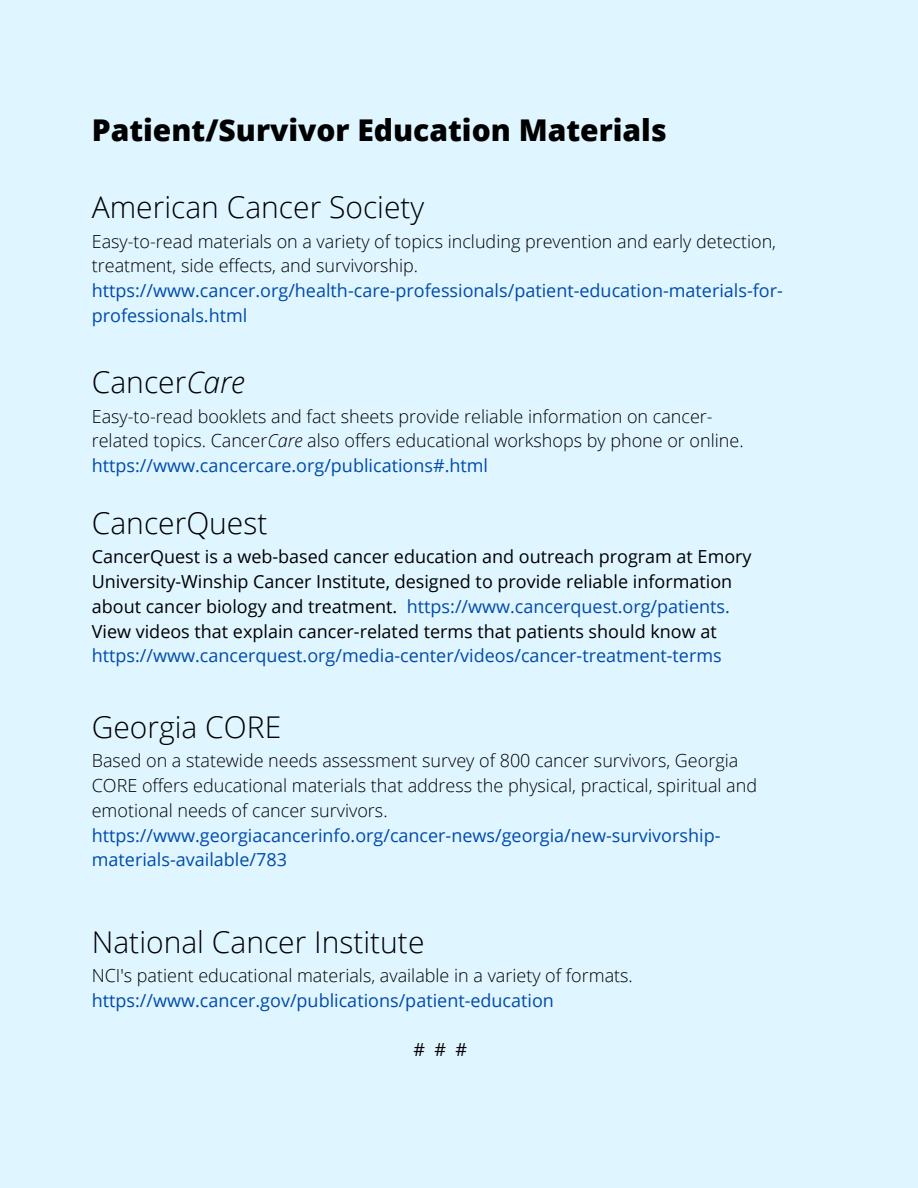
<style>
.page{position:relative;width:918px;height:1188px;background:#dff5ff}
.page>*{position:absolute;margin:0;border:0;box-sizing:border-box;transform-origin:0 0}
.t1{font:300 30px "Open Sans";color:#000}
.t2{font:800 30px "Open Sans";color:#000}
.t3{font:300 18px/24.8px "Open Sans";color:#000}
.t4{font:18px/24.8px "Open Sans";color:#004aad}
.t5{font:18px/24.8px "Open Sans";color:#000}
.s1{font-style:italic}
.s2{font-weight:400;color:#004aad}
.s3{color:#004aad}
</style>
<div class="page">
<h1 class="t2" style="left:92px;top:109px;width:577px">Patient/Survivor Education Materials</h1>
<h1 class="t1" style="left:92px;top:186px;width:334px">American Cancer Society</h1>
<p class="t3" style="left:92px;top:228px;width:686px">Easy-to-read materials on a variety of topics including prevention and early detection, treatment, side effects, and survivorship.</p>
<p class="t4" style="left:92px;top:278px;width:693px">https://www.cancer.org/health-care-professionals/patient-education-materials-for&shy;professionals.html</p>
<h1 class="t1" style="left:92px;top:361px;width:154px">Cancer<span class="s1">Care</span></h1>
<p class="t3" style="left:92px;top:403px;width:653px">Easy-to-read booklets and fact sheets provide reliable information on cancer&shy;related topics. Cancer<span class="s1">Care</span> also offers educational workshops by phone or online. <span class="s2">https://www.cancercare.org/publications#.html</span></p>
<h1 class="t1" style="left:92px;top:502px;width:177px">CancerQuest</h1>
<p class="t5" style="left:92px;top:544px;width:661px">CancerQuest is a web-based cancer education and outreach program at Emory University-Winship Cancer Institute, designed to provide reliable information about cancer biology and treatment. <span class="s3">https://www.cancerquest.org/patients.<br></span>View videos that explain cancer-related terms that patients should know at</p>
<p class="t4" style="left:92px;top:643px;width:631px">https://www.cancerquest.org/media-center/videos/cancer-treatment-terms</p>
<h1 class="t1" style="left:92px;top:706px;width:191px">Georgia CORE</h1>
<p class="t3" style="left:92px;top:748px;width:667px">Based on a statewide needs assessment survey of 800 cancer survivors, Georgia<br>CORE offers educational materials that address the physical, practical, spiritual and emotional needs of cancer survivors.</p>
<p class="t4" style="left:92px;top:822px;width:630px">https://www.georgiacancerinfo.org/cancer-news/georgia/new-survivorship&shy;materials-available/783</p>
<h1 class="t1" style="left:92px;top:921px;width:334px">National Cancer Institute</h1>
<p class="t3" style="left:92px;top:963px;width:543px">NCI's patient educational materials, available in a variety of formats.</p>
<p class="t4" style="left:92px;top:988px;width:464px">https://www.cancer.gov/publications/patient-education</p>
<p class="t5" style="left:414px;top:1037px;width:55px"># # #</p>
</div>
